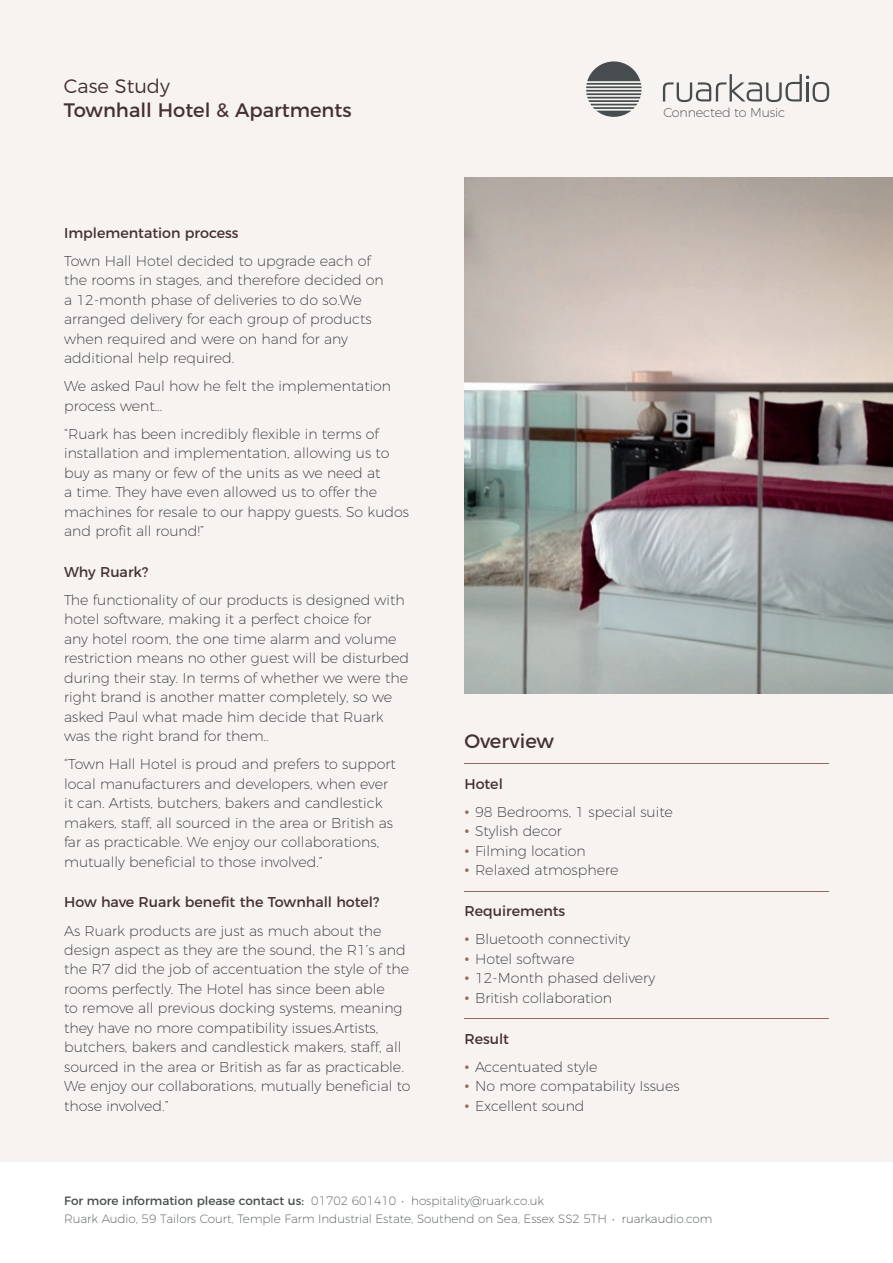
<style>
.page{position:relative;width:893px;height:1263px;background:#fff}
.page>*{position:absolute;margin:0;border:0;box-sizing:border-box;transform-origin:0 0}
.t1{font:19.5px "Montserrat";color:#463130}
.t2{font:300 19.5px "Montserrat";color:#463130}
.t3{font:200 14.25px/19.5px "Montserrat";color:#2c2a2c}
.t4{font:14.25px "Montserrat";color:#463130}
.t5{font:200 12.75px "Montserrat";letter-spacing:-.01em;color:#3b393b}
.t6{font:200 12px/18px "Montserrat";color:#474d4f}
.s1{font-weight:400;font-size:18px;color:#99675b}
.s2{font-weight:400}
</style>
<div class="page">
<div style="left:0;top:0;width:893px;height:1161px;background:#f6f3f0"></div>
<img style="left:464px;top:178px;width:429px;height:515px">
<svg style="left:586px;top:61px;width:55px;height:56px"></svg>
<svg style="left:663px;top:74px;width:166px;height:28px"></svg>
<hr style="left:464px;top:763px;width:365px;height:1px;background:#99675b">
<hr style="left:464px;top:891px;width:365px;height:1px;background:#99675b">
<hr style="left:464px;top:1018px;width:365px;height:1px;background:#99675b">
<h1 class="t2" style="left:64px;top:71px;width:108px">Case Study</h1>
<h1 class="t1" style="left:64px;top:94px;width:289px">Townhall Hotel &amp; Apartments</h1>
<p class="t4" style="left:64px;top:221px;width:176px">Implementation process</p>
<p class="t3" style="left:64px;top:249px;width:321px">Town Hall Hotel decided to upgrade each of the rooms in stages, and therefore decided on a 12-month phase of deliveries to do so.We arranged delivery for each group of products when required and were on hand for any additional help required.</p>
<p class="t3" style="left:64px;top:375px;width:329px">We asked Paul how he felt the implementation process went...</p>
<p class="t3" style="left:64px;top:422px;width:346px">“Ruark has been incredibly flexible in terms of installation and implementation, allowing us to buy as many or few of the units as we need at<br>a time. They have even allowed us to offer the machines for resale to our happy guests. So kudos and profit all round!”</p>
<p class="t4" style="left:64px;top:560px;width:86px">Why Ruark?</p>
<p class="t3" style="left:64px;top:589px;width:346px">The functionality of our products is designed with hotel software, making it a perfect choice for<br>any hotel room, the one time alarm and volume restriction means no other guest will be disturbed during their stay. In terms of whether we were the right brand is another matter completely, so we asked Paul what made him decide that Ruark was the right brand for them..</p>
<p class="t3" style="left:64px;top:753px;width:333px">“Town Hall Hotel is proud and prefers to support local manufacturers and developers, when ever it can. Artists, butchers, bakers and candlestick makers, staff, all sourced in the area or British as far as practicable. We enjoy our collaborations, mutually beneficial to those involved.”</p>
<p class="t4" style="left:64px;top:891px;width:317px">How have Ruark benefit the Townhall hotel?</p>
<p class="t3" style="left:64px;top:919px;width:348px">As Ruark products are just as much about the design aspect as they are the sound, the R1’s and the R7 did the job of accentuation the style of the rooms perfectly. The Hotel has since been able<br>to remove all previous docking systems, meaning they have no more compatibility issues.Artists, butchers, bakers and candlestick makers, staff, all sourced in the area or British as far as practicable.<br>We enjoy our collaborations, mutually beneficial to those involved.”</p>
<p class="t5" style="left:663px;top:103px;width:124px">Connected to Music</p>
<h1 class="t1" style="left:464px;top:726px;width:91px">Overview</h1>
<p class="t4" style="left:464px;top:772px;width:40px">Hotel</p>
<p class="t3" style="left:464px;top:801px;width:210px"><span class="s1">•</span> 98 Bedrooms, 1 special suite</p>
<p class="t3" style="left:464px;top:820px;width:99px"><span class="s1">•</span> Stylish decor</p>
<p class="t3" style="left:464px;top:840px;width:123px"><span class="s1">•</span> Filming location</p>
<p class="t3" style="left:464px;top:859px;width:156px"><span class="s1">•</span> Relaxed atmosphere</p>
<p class="t4" style="left:464px;top:900px;width:102px">Requirements</p>
<p class="t3" style="left:464px;top:928px;width:167px"><span class="s1">•</span> Bluetooth connectivity</p>
<p class="t3" style="left:464px;top:948px;width:112px"><span class="s1">•</span> Hotel software</p>
<p class="t3" style="left:464px;top:967px;width:192px"><span class="s1">•</span> 12-Month phased delivery</p>
<p class="t3" style="left:464px;top:987px;width:149px"><span class="s1">•</span> British collaboration</p>
<p class="t4" style="left:464px;top:1027px;width:46px">Result</p>
<p class="t3" style="left:464px;top:1055px;width:135px"><span class="s1">•</span> Accentuated style</p>
<p class="t3" style="left:464px;top:1075px;width:217px"><span class="s1">•</span> No more compatability Issues</p>
<p class="t3" style="left:464px;top:1094px;width:122px"><span class="s1">•</span> Excellent sound</p>
<p class="t6" style="left:64px;top:1191px;width:650px"><span class="s2">For more information please contact us:</span> 01702 601410 • hospitality@ruark.co.uk<br>Ruark Audio, 59 Tailors Court, Temple Farm Industrial Estate, Southend on Sea, Essex SS2 5TH • ruarkaudio.com</p>
</div>
